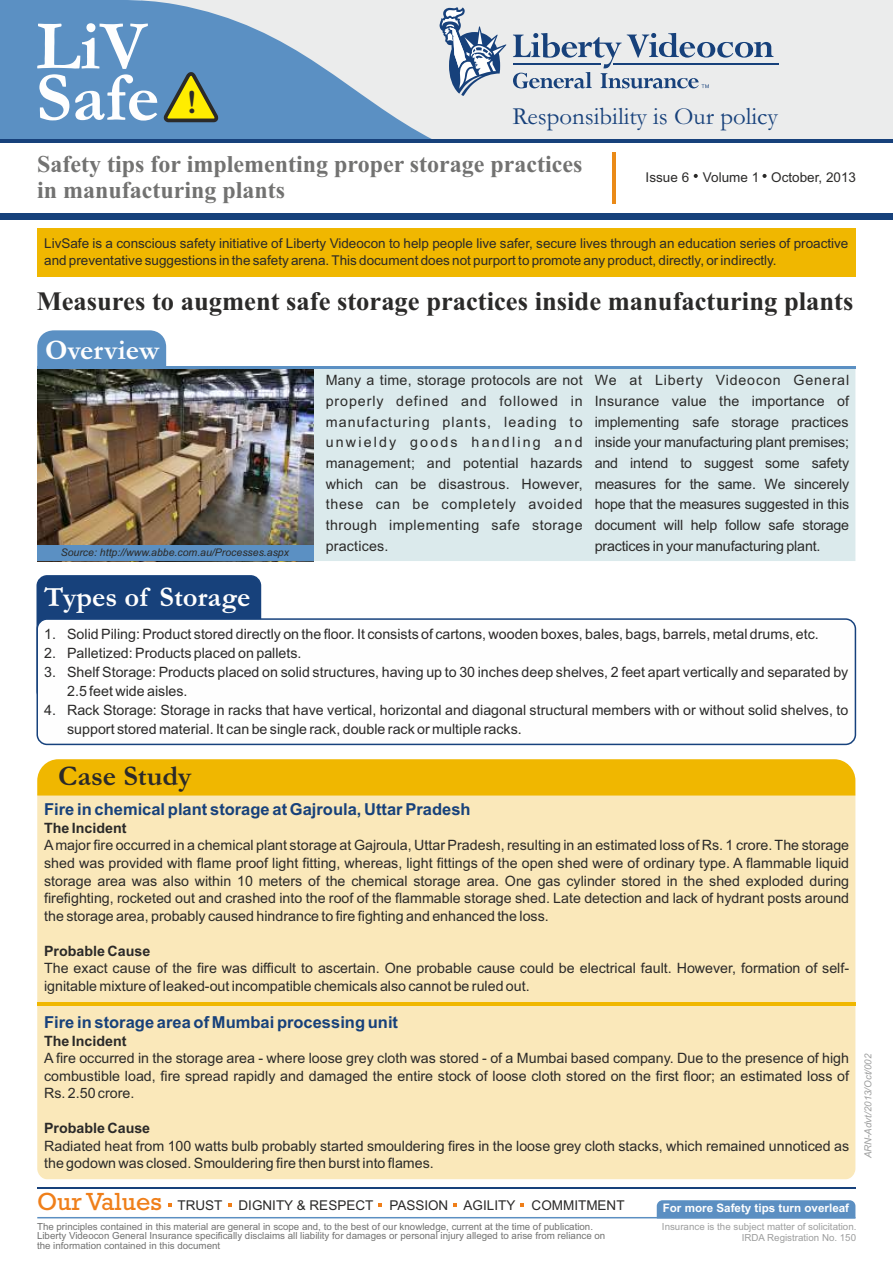
<style>
.page{position:relative;width:893px;height:1263px;background:#fff}
.page>*{position:absolute;margin:0;border:0;box-sizing:border-box;transform-origin:0 0}
.t1{font:700 70.35px/51.3px "Garamond";color:#fefefe}
.t2{font:700 28.5px "Garamond";color:#fefefe}
.t3{font:700 28.5px "Garamond";color:#2b2a29}
.t4{font:700 26.55px "Times New Roman";color:#2b2a29}
.t5{font:24.9px "Garamond";color:#17417b}
.t6{font:700 24px/26.5px "Times New Roman";color:#727271}
.t7{font:700 16.5px "Arial";color:#17417b}
.t8{font:14.25px/20.7px "Arial";color:#2b2a29}
.t9{font:700 14.25px "Arial";color:#2b2a29}
.t10{font:13.5px/17.4px "Arial";color:#2b2a29}
.t11{font:700 11.7px "Arial";color:#fefefe}
.t12{font:italic 10.5px "Arial";color:#2b2a29}
.t13{font:9.75px/9.8px "Arial";color:#727271}
.t14{font:9.75px/11.2px "Arial";color:#9d9e9e;text-align:right}
.t15{font:italic 9.75px "Arial";color:#9d9e9e}
.s1{font-size:34.5px;color:#2b2a29}
.s2{font-family:"Rockwell";font-size:25.2px;color:#ef7f1a}
</style>
<div class="page">
<hr style="left:613px;top:152px;width:3px;height:51px;background:#ea8a17">
<svg style="left:694px;top:174px;width:4px;height:4px"></svg>
<svg style="left:762px;top:174px;width:5px;height:4px"></svg>
<div style="left:0;top:213px;width:893px;height:6px;background:#17417b"></div>
<hr style="left:37px;top:1217px;width:818px;height:1px;background:#5b8fc2">
<div style="left:142px;top:0;width:751px;height:140px;background:#ebecec"></div>
<svg style="left:439px;top:7px;width:67px;height:89px"></svg>
<hr style="left:613px;top:64px;width:165px;height:1px;background:#17417b">
<svg style="left:513px;top:33px;width:261px;height:55px"></svg>
<svg style="left:0;top:0;width:432px;height:139px;fill:#5b90c3"></svg>
<svg style="left:164px;top:72px;width:54px;height:50px"></svg>
<hr style="left:0;top:139px;width:893px;height:4px;background:#17417b">
<svg style="left:378px;top:1203px;width:4px;height:3px"></svg>
<div style="left:37px;top:229px;width:818px;height:48px;background:#f0b700"></div>
<div style="left:657px;top:1200px;width:198px;height:17px;background:#5b8fc2"></div>
<hr style="left:37px;top:1187px;width:818px;height:1px;background:#17417b">
<div style="left:36px;top:575px;width:225px;height:127px;background:#17417b;border:2px solid #17427d;border-radius:10px"></div>
<div style="left:36px;top:618px;width:820px;height:127px;background:#fefefe;border:2px solid #17427d;border-radius:10px"></div>
<div style="left:37px;top:787px;width:818px;height:392px;background:#fae8ba;border-radius:10px"></div>
<div style="left:37px;top:759px;width:818px;height:36px;background:#f0b700"></div>
<div style="left:314px;top:369px;width:541px;height:192px;background:#dbeaec"></div>
<img style="left:37px;top:369px;width:277px;height:176px">
<div style="left:37px;top:330px;width:129px;height:36px;background:#5b90c3"></div>
<hr style="left:37px;top:366px;width:818px;height:3px;background:#5b90c3">
<div style="left:37px;top:545px;width:277px;height:16px;background:#5b90c3"></div>
<hr style="left:37px;top:1002px;width:818px;height:3px;background:#f0b700">
<h1 class="t1" style="left:36px;top:29px;width:162px">LiV<br>Safe <span class="s1">!</span></h1>
<h3 class="t5" style="left:512px;top:108px;width:267px">Responsibility is Our policy</h3>
<h3 class="t6" style="left:37px;top:153px;width:547px">Safety tips for implementing proper storage practices in manufacturing plants</h3>
<p class="t10" style="left:646px;top:169px;width:212px">Issue 6 Volume 1 October, 2013</p>
<p class="t10" style="left:44px;top:235px;width:806px">LivSafe is a conscious safety initiative of Liberty Videocon to help people live safer, secure lives through an education series of proactive and preventative suggestions in the safety arena. This document does not purport to promote any product, directly, or indirectly.</p>
<h3 class="t4" style="left:37px;top:292px;width:818px">Measures to augment safe storage practices inside manufacturing plants</h3>
<h2 class="t2" style="left:45px;top:340px;width:116px">Overview</h2>
<p class="t12" style="left:61px;top:548px;width:230px">Source: http://www.abbe.com.au/Processes.aspx</p>
<p class="t8" style="left:326px;top:371px;width:258px;text-align:justify">Many a time, storage protocols are not properly defined and followed in manufacturing plants, leading to unwieldy goods handling and management; and potential hazards which can be disastrous. However, these can be completely avoided through implementing safe storage practices.</p>
<p class="t8" style="left:595px;top:371px;width:256px;text-align:justify">We at Liberty Videocon General Insurance value the importance of implementing safe storage practices inside your manufacturing plant premises; and intend to suggest some safety measures for the same. We sincerely hope that the measures suggested in this document will help follow safe storage practices in your manufacturing plant.</p>
<h2 class="t2" style="left:44px;top:588px;width:208px">Types of Storage</h2>
<p class="t8" style="left:44px;top:625px;width:776px">1. Solid Piling: Product stored directly on the floor. It consists of cartons, wooden boxes, bales, bags, barrels, metal drums, etc.</p>
<p class="t8" style="left:44px;top:644px;width:259px">2. Palletized: Products placed on pallets.</p>
<p class="t8" style="left:67px;top:664px;width:783px;line-height:19px;text-indent:-23px">3. Shelf Storage: Products placed on solid structures, having up to 30 inches deep shelves, 2 feet apart vertically and separated by<br>2.5 feet wide aisles.</p>
<p class="t8" style="left:67px;top:702px;width:783px;line-height:19px;text-indent:-23px">4. Rack Storage: Storage in racks that have vertical, horizontal and diagonal structural members with or without solid shelves, to support stored material. It can be single rack, double rack or multiple racks.</p>
<h2 class="t3" style="left:58px;top:766px;width:135px">Case Study</h2>
<p class="t7" style="left:44px;top:803px;width:428px">Fire in chemical plant storage at Gajroula, Uttar Pradesh</p>
<p class="t9" style="left:44px;top:822px;width:84px">The Incident</p>
<p class="t8" style="left:44px;top:838px;width:806px;line-height:17.5px;text-align:justify">Amajor fire occurred in a chemical plant storage at Gajroula, Uttar Pradesh, resulting in an estimated loss of Rs. 1 crore. The storage shed was provided with flame proof light fitting, whereas, light fittings of the open shed were of ordinary type. A flammable liquid storage area was also within 10 meters of the chemical storage area. One gas cylinder stored in the shed exploded during firefighting, rocketed out and crashed into the roof of the flammable storage shed. Late detection and lack of hydrant posts around the storage area, probably caused hindrance to fire fighting and enhanced the loss.</p>
<p class="t9" style="left:44px;top:945px;width:108px">Probable Cause</p>
<p class="t8" style="left:44px;top:960px;width:806px;line-height:17.5px">The exact cause of the fire was difficult to ascertain. One probable cause could be electrical fault. However, formation of self&shy;ignitable mixture of leaked-out incompatible chemicals also cannot be ruled out.</p>
<p class="t7" style="left:44px;top:1016px;width:355px">Fire in storage area of Mumbai processing unit</p>
<p class="t9" style="left:44px;top:1035px;width:84px">The Incident</p>
<p class="t8" style="left:44px;top:1051px;width:806px;line-height:17.5px;text-align:justify">A fire occurred in the storage area - where loose grey cloth was stored - of a Mumbai based company. Due to the presence of high combustible load, fire spread rapidly and damaged the entire stock of loose cloth stored on the first floor; an estimated loss of Rs. 2.50 crore.</p>
<p class="t9" style="left:44px;top:1123px;width:108px">Probable Cause</p>
<p class="t8" style="left:44px;top:1138px;width:806px;line-height:17.5px">Radiated heat from 100 watts bulb probably started smouldering fires in the loose grey cloth stacks, which remained unnoticed as the godown was closed. Smouldering fire then burst into flames.</p>
<p class="t15" style="left:864px;top:1158px;width:106px;rotate:-90deg">ARN-Advt/2013/Oct/002</p>
<p class="t10" style="left:37px;top:1197px;width:589px"><span class="s2">Our Values</span> TRUST DIGNITY &amp; RESPECT PASSION AGILITY COMMITMENT</p>
<p class="t13" style="left:37px;top:1222px;width:570px">The principles contained in this material are general in scope and, to the best of our knowledge, current at the time of publication.<br>Liberty Videocon General Insurance specifically disclaims all liability for damages or personal injury alleged to arise from reliance on the information contained in this document</p>
<p class="t11" style="left:663px;top:1204px;width:188px">For more Safety tips turn overleaf</p>
<p class="t14" style="left:662px;top:1221px;width:196px">Insurance is the subject matter of solicitation.<br>IRDA Registration No. 150</p>
</div>
